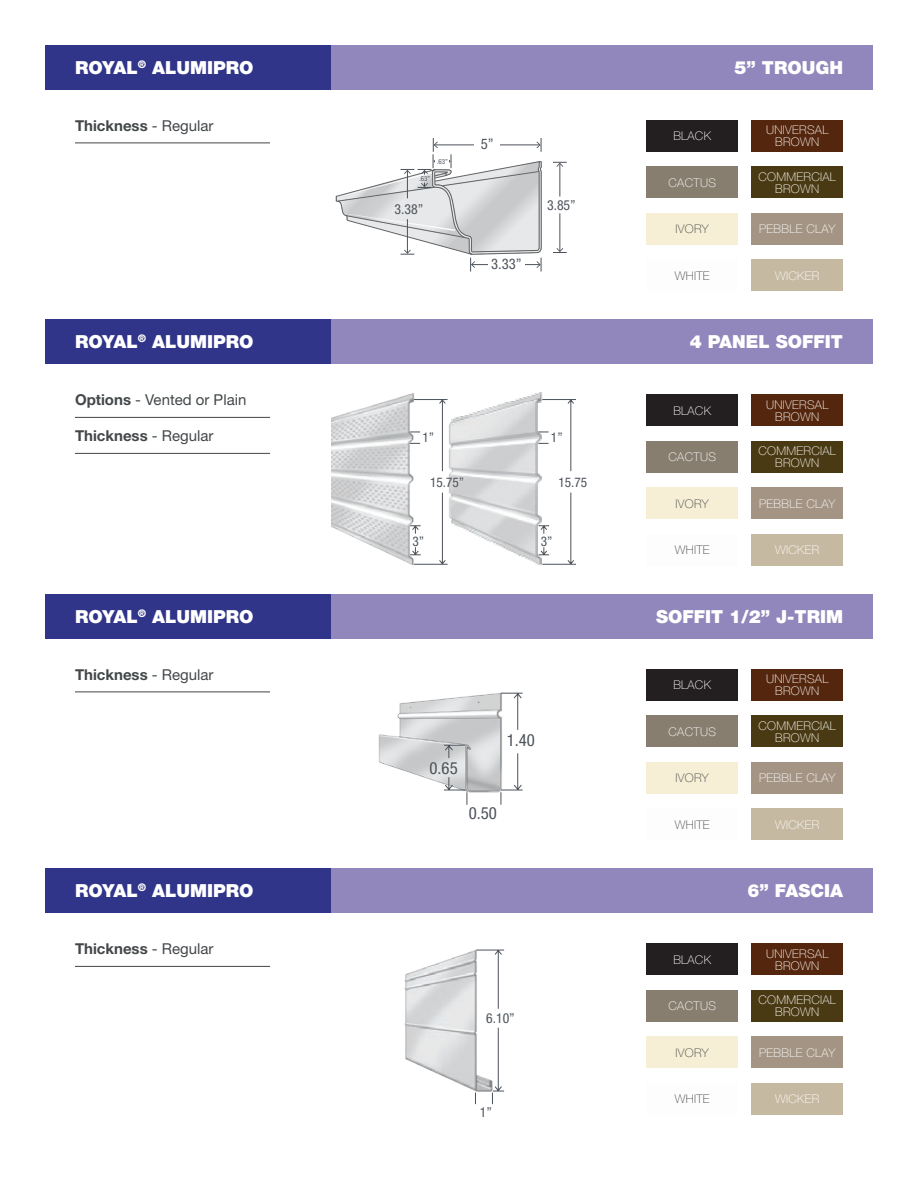
<style>
.page{position:relative;width:918px;height:1188px;background:#fff}
.page>*{position:absolute;margin:0;border:0;box-sizing:border-box;transform-origin:0 0}
.t1{font:900 18px "Helvetica Neue LT Std";color:#fff}
.t2{font:condensed 16.8px "Helvetica Neue LT Std";color:#4c525a}
.t3{font:700 15px "Helvetica Neue LT Std";color:#434749}
.t4{font:15px "Helvetica Neue LT Std";color:#434749}
.t5{font:condensed 14.55px "Helvetica Neue LT Std";color:#4c525a}
.t6{font:condensed 13.8px "Helvetica Neue LT Std";color:#4c525a}
.t7{font:condensed 13.65px "Helvetica Neue LT Std";color:#4c525a}
.t8{font:condensed 13.35px "Helvetica Neue LT Std";color:#4c525a}
.t9{font:100 12px/12px "Helvetica Neue LT Std";letter-spacing:.025em;color:#fff;text-align:center}
.t10{font:100 12px "Helvetica Neue LT Std";letter-spacing:.025em;color:#434749}
.t11{font:condensed 6.9px "Helvetica Neue LT Std";color:#4c525a}
.s1{font-weight:400}
.s2{font-weight:700}
</style>
<div class="page">
<div style="left:45px;top:45px;width:286px;height:45px;background:#30358a"></div>
<div style="left:331px;top:45px;width:542px;height:45px;background:#9187bc"></div>
<svg style="left:336px;top:138px;width:206px;height:134px"></svg>
<hr style="left:559px;top:164px;width:1px;height:87px;background:#4c525a">
<svg style="left:553px;top:162px;width:14px;height:5px"></svg>
<svg style="left:553px;top:248px;width:14px;height:5px"></svg>
<div style="left:544px;top:196px;width:31px;height:17px;background:#fff"></div>
<hr style="left:75px;top:143px;width:195px;height:1px;background:#434749">
<div style="left:646px;top:120px;width:92px;height:32px;background:#231f20"></div>
<div style="left:646px;top:166px;width:92px;height:32px;background:#887e6f"></div>
<div style="left:646px;top:213px;width:92px;height:31px;background:#f7efd5"></div>
<div style="left:752px;top:120px;width:91px;height:32px;background:#54260d"></div>
<div style="left:752px;top:166px;width:91px;height:32px;background:#4a3a13"></div>
<div style="left:752px;top:213px;width:91px;height:31px;background:#a39484"></div>
<div style="left:752px;top:260px;width:91px;height:31px;background:#c6b9a1"></div>
<div style="left:45px;top:320px;width:286px;height:44px;background:#30358a"></div>
<div style="left:331px;top:320px;width:542px;height:44px;background:#9187bc"></div>
<img style="left:449px;top:392px;width:94px;height:174px">
<svg style="left:538px;top:492px;width:38px;height:73px"></svg>
<svg style="left:538px;top:399px;width:38px;height:73px"></svg>
<img style="left:332px;top:393px;width:82px;height:171px">
<svg style="left:409px;top:492px;width:39px;height:73px"></svg>
<svg style="left:410px;top:399px;width:38px;height:73px"></svg>
<hr style="left:75px;top:417px;width:195px;height:1px;background:#434749">
<hr style="left:75px;top:453px;width:195px;height:1px;background:#434749">
<div style="left:646px;top:394px;width:92px;height:32px;background:#231f20"></div>
<div style="left:646px;top:441px;width:92px;height:31px;background:#887e6f"></div>
<div style="left:646px;top:488px;width:92px;height:31px;background:#f7efd5"></div>
<div style="left:752px;top:394px;width:91px;height:32px;background:#54260d"></div>
<div style="left:752px;top:441px;width:91px;height:31px;background:#4a3a13"></div>
<div style="left:752px;top:488px;width:91px;height:31px;background:#a39484"></div>
<div style="left:752px;top:534px;width:91px;height:32px;background:#c6b9a1"></div>
<div style="left:45px;top:594px;width:286px;height:45px;background:#30358a"></div>
<div style="left:331px;top:594px;width:542px;height:45px;background:#9187bc"></div>
<img style="left:378px;top:693px;width:124px;height:110px">
<svg style="left:500px;top:692px;width:23px;height:39px"></svg>
<svg style="left:500px;top:752px;width:23px;height:53px"></svg>
<svg style="left:443px;top:744px;width:23px;height:15px"></svg>
<svg style="left:443px;top:776px;width:24px;height:29px"></svg>
<hr style="left:75px;top:692px;width:195px;height:1px;background:#434749">
<div style="left:646px;top:669px;width:92px;height:31px;background:#231f20"></div>
<div style="left:646px;top:716px;width:92px;height:31px;background:#887e6f"></div>
<div style="left:646px;top:762px;width:92px;height:32px;background:#f7efd5"></div>
<div style="left:752px;top:669px;width:91px;height:31px;background:#54260d"></div>
<div style="left:752px;top:716px;width:91px;height:31px;background:#4a3a13"></div>
<div style="left:752px;top:762px;width:91px;height:32px;background:#a39484"></div>
<div style="left:752px;top:808px;width:91px;height:32px;background:#c6b9a1"></div>
<div style="left:45px;top:868px;width:286px;height:46px;background:#30358a"></div>
<div style="left:331px;top:868px;width:542px;height:46px;background:#9187bc"></div>
<img style="left:404px;top:950px;width:88px;height:143px">
<svg style="left:492px;top:1027px;width:13px;height:77px"></svg>
<svg style="left:476px;top:949px;width:29px;height:61px"></svg>
<hr style="left:75px;top:966px;width:195px;height:1px;background:#434749">
<div style="left:646px;top:944px;width:92px;height:31px;background:#231f20"></div>
<div style="left:646px;top:990px;width:92px;height:32px;background:#887e6f"></div>
<div style="left:646px;top:1036px;width:92px;height:32px;background:#f7efd5"></div>
<div style="left:752px;top:944px;width:91px;height:31px;background:#54260d"></div>
<div style="left:752px;top:990px;width:91px;height:32px;background:#4a3a13"></div>
<div style="left:752px;top:1036px;width:91px;height:32px;background:#a39484"></div>
<div style="left:752px;top:1083px;width:91px;height:31px;background:#c6b9a1"></div>
<p class="t1" style="left:75px;top:57px;width:180px">ROYAL<sup>®</sup> ALUMIPRO</p>
<p class="t1" style="left:735px;top:57px;width:110px">5” TROUGH</p>
<p class="t3" style="left:75px;top:116px;width:140px">Thickness <span class="s1">- Regular</span></p>
<p class="t11" style="left:437px;top:158px;width:13px">.63”</p>
<p class="t5" style="left:481px;top:136px;width:14px">5”</p>
<p class="t11" style="left:419px;top:175px;width:13px">.63”</p>
<p class="t6" style="left:395px;top:201px;width:30px">3.38”</p>
<p class="t6" style="left:547px;top:197px;width:30px">3.85”</p>
<p class="t5" style="left:491px;top:256px;width:32px">3.33”</p>
<p class="t9" style="left:673px;top:130px;width:39px">BLACK</p>
<p class="t9" style="left:669px;top:176px;width:49px">CACTUS</p>
<p class="t10" style="left:676px;top:222px;width:35px">IVORY</p>
<p class="t10" style="left:675px;top:268px;width:36px">WHITE</p>
<p class="t9" style="left:766px;top:124px;width:64px">UNIVERSAL<br>BROWN</p>
<p class="t9" style="left:759px;top:170px;width:79px">COMMERCIAL<br>BROWN</p>
<p class="t9" style="left:759px;top:223px;width:77px">PEBBLE CLAY</p>
<p class="t9" style="left:775px;top:269px;width:46px">WICKER</p>
<p class="t1" style="left:75px;top:331px;width:180px">ROYAL<sup>®</sup> ALUMIPRO</p>
<p class="t1" style="left:690px;top:331px;width:155px">4 PANEL SOFFIT</p>
<p class="t4" style="left:75px;top:391px;width:173px"><span class="s2">Options</span> - Vented or Plain</p>
<p class="t3" style="left:75px;top:427px;width:140px">Thickness <span class="s1">- Regular</span></p>
<p class="t8" style="left:423px;top:429px;width:13px">1”</p>
<p class="t8" style="left:430px;top:474px;width:36px">15.75”</p>
<p class="t8" style="left:412px;top:533px;width:13px">3”</p>
<p class="t8" style="left:551px;top:429px;width:13px">1”</p>
<p class="t8" style="left:559px;top:474px;width:36px">15.75”</p>
<p class="t8" style="left:541px;top:533px;width:13px">3”</p>
<p class="t9" style="left:673px;top:404px;width:39px">BLACK</p>
<p class="t9" style="left:669px;top:451px;width:49px">CACTUS</p>
<p class="t10" style="left:676px;top:496px;width:35px">IVORY</p>
<p class="t10" style="left:675px;top:543px;width:36px">WHITE</p>
<p class="t9" style="left:766px;top:398px;width:64px">UNIVERSAL<br>BROWN</p>
<p class="t9" style="left:759px;top:445px;width:79px">COMMERCIAL<br>BROWN</p>
<p class="t9" style="left:759px;top:497px;width:77px">PEBBLE CLAY</p>
<p class="t9" style="left:775px;top:544px;width:46px">WICKER</p>
<p class="t1" style="left:75px;top:606px;width:180px">ROYAL<sup>®</sup> ALUMIPRO</p>
<p class="t1" style="left:656px;top:606px;width:188px">SOFFIT 1/2” J-TRIM</p>
<p class="t3" style="left:75px;top:665px;width:140px">Thickness <span class="s1">- Regular</span></p>
<p class="t2" style="left:430px;top:758px;width:30px">0.65</p>
<p class="t2" style="left:507px;top:730px;width:30px">1.40</p>
<p class="t2" style="left:469px;top:803px;width:30px">0.50</p>
<p class="t9" style="left:673px;top:679px;width:39px">BLACK</p>
<p class="t9" style="left:669px;top:725px;width:49px">CACTUS</p>
<p class="t10" style="left:676px;top:771px;width:35px">IVORY</p>
<p class="t10" style="left:675px;top:817px;width:36px">WHITE</p>
<p class="t9" style="left:766px;top:673px;width:64px">UNIVERSAL<br>BROWN</p>
<p class="t9" style="left:759px;top:719px;width:79px">COMMERCIAL<br>BROWN</p>
<p class="t9" style="left:759px;top:772px;width:77px">PEBBLE CLAY</p>
<p class="t9" style="left:775px;top:818px;width:46px">WICKER</p>
<p class="t1" style="left:75px;top:880px;width:180px">ROYAL<sup>®</sup> ALUMIPRO</p>
<p class="t1" style="left:748px;top:880px;width:97px">6” FASCIA</p>
<p class="t3" style="left:75px;top:940px;width:140px">Thickness <span class="s1">- Regular</span></p>
<p class="t7" style="left:486px;top:1010px;width:30px">6.10”</p>
<p class="t7" style="left:480px;top:1104px;width:14px">1”</p>
<p class="t9" style="left:673px;top:953px;width:39px">BLACK</p>
<p class="t9" style="left:669px;top:1000px;width:49px">CACTUS</p>
<p class="t10" style="left:676px;top:1045px;width:35px">IVORY</p>
<p class="t10" style="left:675px;top:1092px;width:36px">WHITE</p>
<p class="t9" style="left:766px;top:947px;width:64px">UNIVERSAL<br>BROWN</p>
<p class="t9" style="left:759px;top:994px;width:79px">COMMERCIAL<br>BROWN</p>
<p class="t9" style="left:759px;top:1046px;width:77px">PEBBLE CLAY</p>
<p class="t9" style="left:775px;top:1093px;width:46px">WICKER</p>
</div>
